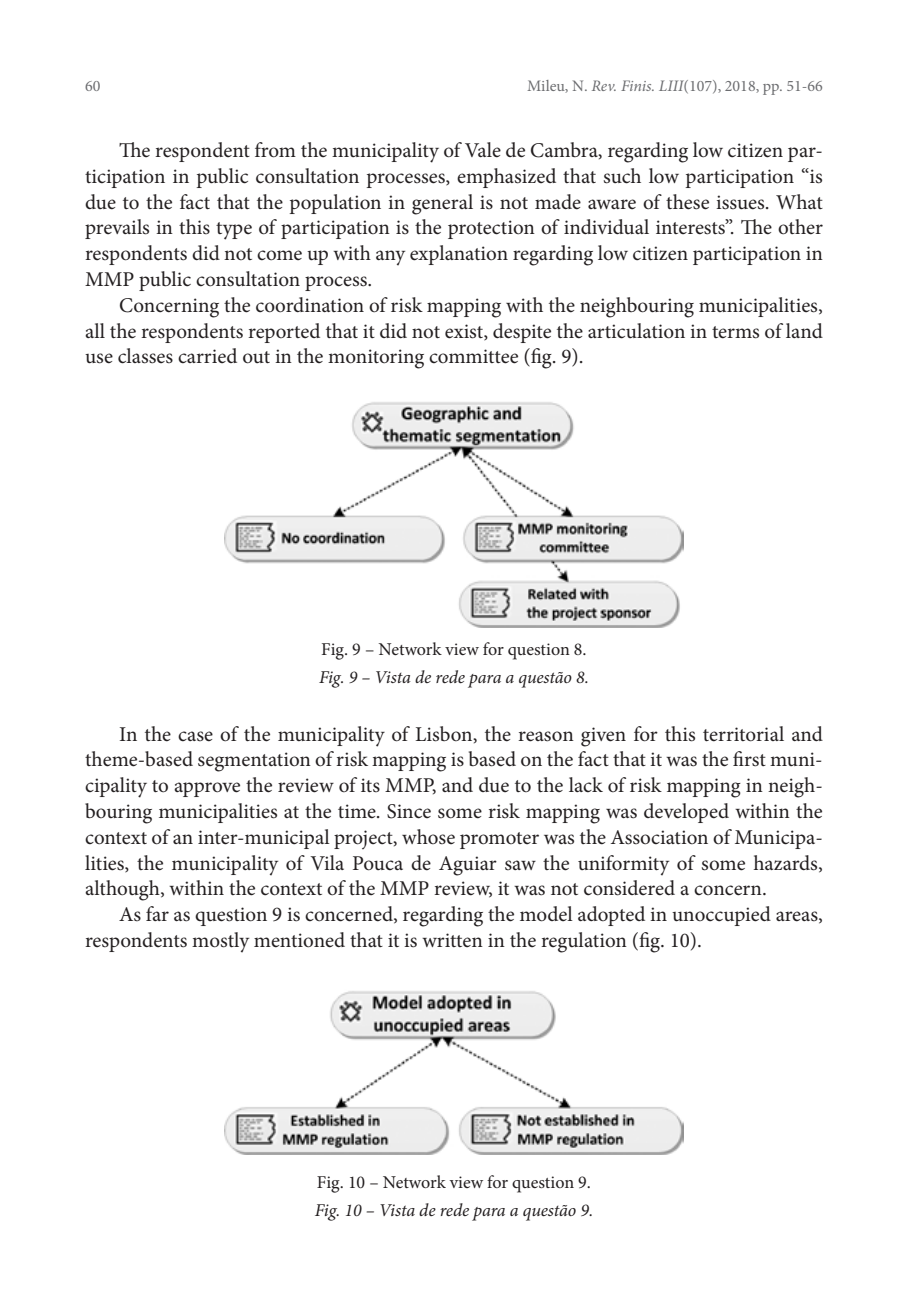
<style>
.page{position:relative;width:908px;height:1304px;background:#fff}
.page>*{position:absolute;margin:0;border:0;box-sizing:border-box;transform-origin:0 0}
.t1{font:21px/25.8px "Minion Pro";color:#231f20;text-align:justify}
.t2{font:italic 18px "Minion Pro";letter-spacing:-.01em;color:#231f20}
.t3{font:18px "Minion Pro";letter-spacing:-.01em;color:#231f20}
.t4{font:16px "Minion Pro";color:#6c6d70}
.s1{font-style:italic}
</style>
<div class="page">
<img style="left:224px;top:402px;width:459px;height:225px">
<img style="left:224px;top:991px;width:459px;height:163px">
<p class="t4" style="left:85px;top:75px;width:17px">60</p>
<p class="t4" style="left:527px;top:75px;width:297px">Mileu, N. <span class="s1">Rev. Finis. LIII</span>(107), 2018, pp. 51-66</p>
<p class="t1" style="left:85px;top:137px;width:739px;text-indent:34px">The respondent from the municipality of Vale de Cambra, regarding low citizen par&shy;ticipation in public consultation processes, emphasized that such low participation “is due to the fact that the population in general is not made aware of these issues. What prevails in this type of participation is the protection of individual interests”. The other respondents did not come up with any explanation regarding low citizen participation in MMP public consultation process.</p>
<p class="t1" style="left:85px;top:292px;width:739px;text-indent:34px">Concerning the coordination of risk mapping with the neighbouring municipalities, all the respondents reported that it did not exist, despite the articulation in terms of land use classes carried out in the monitoring committee (fig. 9).</p>
<p class="t3" style="left:321px;top:637px;width:267px">Fig. 9 – Network view for question 8.</p>
<p class="t2" style="left:319px;top:665px;width:271px">Fig. 9 – Vista de rede para a questão 8.</p>
<p class="t1" style="left:85px;top:721px;width:739px;text-indent:34px">In the case of the municipality of Lisbon, the reason given for this territorial and theme-based segmentation of risk mapping is based on the fact that it was the first muni&shy;cipality to approve the review of its MMP, and due to the lack of risk mapping in neigh&shy;bouring municipalities at the time. Since some risk mapping was developed within the context of an inter-municipal project, whose promoter was the Association of Municipa&shy;lities, the municipality of Vila Pouca de Aguiar saw the uniformity of some hazards, although, within the context of the MMP review, it was not considered a concern.</p>
<p class="t1" style="left:85px;top:902px;width:739px;text-indent:34px">As far as question 9 is concerned, regarding the model adopted in unoccupied areas, respondents mostly mentioned that it is written in the regulation (fig. 10).</p>
<p class="t3" style="left:317px;top:1170px;width:275px">Fig. 10 – Network view for question 9.</p>
<p class="t2" style="left:314px;top:1198px;width:280px">Fig. 10 – Vista de rede para a questão 9.</p>
</div>
